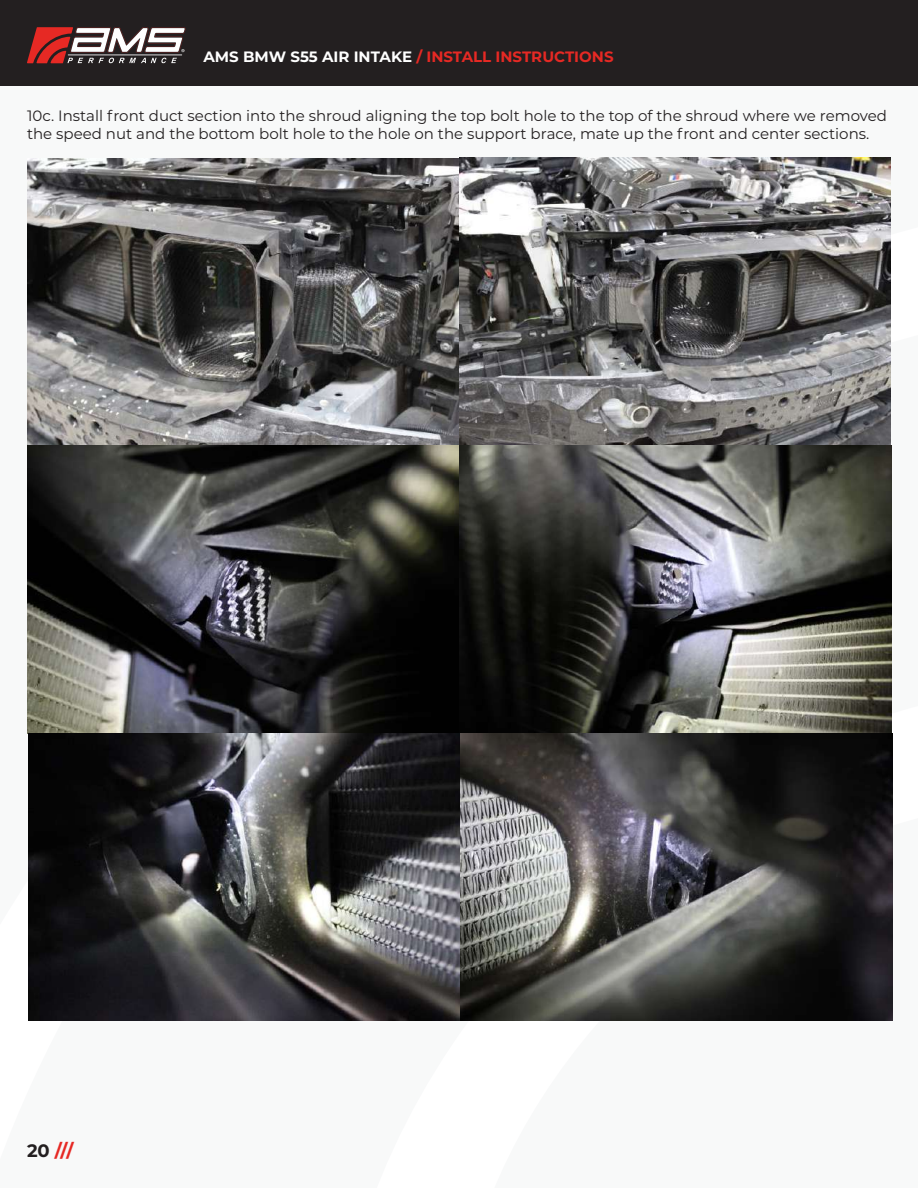
<style>
.page{position:relative;width:918px;height:1188px;background:#fff}
.page>*{position:absolute;margin:0;border:0;box-sizing:border-box;transform-origin:0 0}
.t1{font:700 18px "Montserrat";color:#e62924}
.t2{font:15px/18px "Montserrat";color:#231f20}
.t3{font:700 15px "Montserrat";color:#e62924}
.s1{color:#fff}
.s2{color:#231f20}
</style>
<div class="page">
<div style="left:0;top:0;width:918px;height:85px;background:#231f20"></div>
<svg style="left:27px;top:27px;width:159px;height:36px"></svg>
<img style="left:27px;top:158px;width:865px;height:863px">
<p class="t3" style="left:203px;top:46px;width:412px"><span class="s1">AMS BMW S55 AIR INTAKE</span> / INSTALL INSTRUCTIONS</p>
<p class="t2" style="left:27px;top:106px;width:861px">10c. Install front duct section into the shroud aligning the top bolt hole to the top of the shroud where we removed the speed nut and the bottom bolt hole to the hole on the support brace, mate up the front and center sections.</p>
<p class="t1" style="left:27px;top:1137px;width:48px"><span class="s2">20</span> ///</p>
</div>
